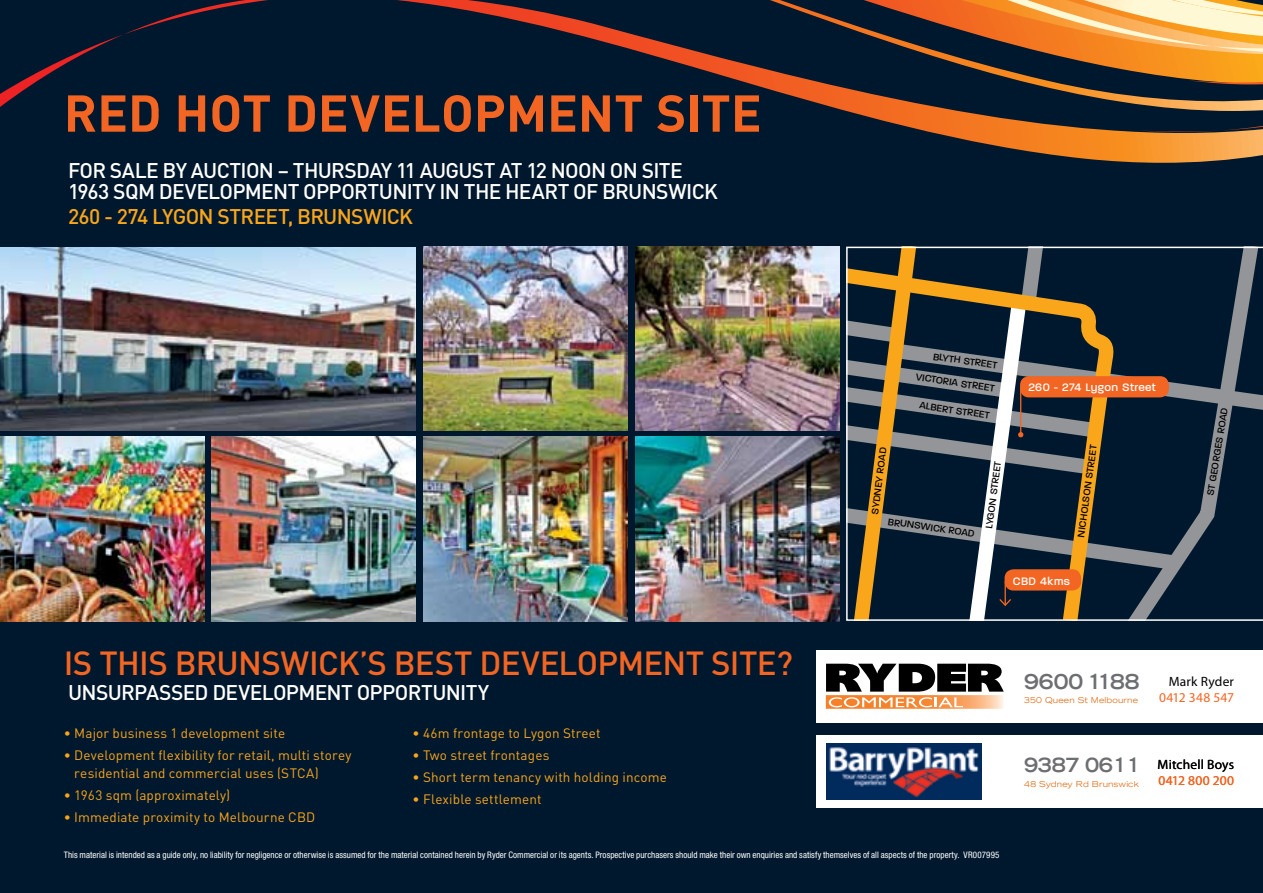
<style>
.page{position:relative;width:1263px;height:893px;background:#00182d}
.page>*{position:absolute;margin:0;border:0;box-sizing:border-box;transform-origin:0 0}
.t1{font:700 51px "DIN";color:#f26522}
.t2{font:500 33px "DIN";letter-spacing:-.02em;color:#f26522}
.t3{font:500 21px "DIN";letter-spacing:-.035em;color:#fff}
.t4{font:500 21px "DIN";letter-spacing:-.03em;color:#faa61a}
.t5{font:700 expanded 20.4px "Trade Gothic LH";color:#6d6e71}
.t6{font:700 expanded 19.5px "Trade Gothic LH";letter-spacing:-.02em;color:#6d6e71}
.t7{font:500 14.55px "Paralucent";letter-spacing:.03em;color:#fff}
.t8{font:13.5px/18px "DIN";letter-spacing:.01em;color:#faa61a}
.t9{font:13.5px "Myriad Pro";letter-spacing:.015em;color:#000}
.t10{font:13.5px "Myriad Pro";letter-spacing:.02em;color:#f26522}
.t11{font:500 12.9px "Paralucent";color:#000}
.t12{font:condensed 9px "Helvetica Neue";letter-spacing:.005em;color:#fff}
.t13{font:expanded 8.1px "Trade Gothic LH";letter-spacing:.015em;color:#de7726}
</style>
<div class="page">
<svg style="left:832px;top:107px;width:431px;height:56px"></svg>
<svg style="left:0;top:0;width:1263px;height:107px"></svg>
<svg style="left:846px;top:247px;width:417px;height:374px"></svg>
<img style="left:0;top:247px;width:416px;height:184px">
<img style="left:635px;top:437px;width:204px;height:184px">
<img style="left:212px;top:437px;width:204px;height:184px">
<img style="left:423px;top:437px;width:205px;height:184px">
<img style="left:0;top:437px;width:204px;height:184px">
<img style="left:635px;top:247px;width:204px;height:184px">
<img style="left:423px;top:247px;width:205px;height:184px">
<div style="left:816px;top:650px;width:447px;height:72px;background:#fff"></div>
<div style="left:816px;top:736px;width:447px;height:72px;background:#fff"></div>
<svg style="left:826px;top:707px;width:177px;height:2px"></svg>
<svg style="left:826px;top:664px;width:178px;height:43px"></svg>
<img style="left:826px;top:744px;width:155px;height:55px">
<h1 class="t1" style="left:64px;top:80px;width:699px">RED HOT DEVELOPMENT SITE</h1>
<h3 class="t3" style="left:68px;top:157px;width:404px">FOR SALE BY AUCTION – THURSDAY 11 AUGUST</h3>
<h3 class="t3" style="left:499px;top:157px;width:66px">AT 12 NOON</h3>
<h3 class="t3" style="left:610px;top:157px;width:43px">ON SITE</h3>
<h3 class="t3" style="left:68px;top:178px;width:207px">1963 SQM DEVELOPMENT</h3>
<h3 class="t3" style="left:303px;top:178px;width:51px">OPPORTUNITY</h3>
<h3 class="t3" style="left:440px;top:178px;width:93px">IN THE HEART</h3>
<h3 class="t3" style="left:573px;top:178px;width:56px">OF BRUNS</h3>
<h3 class="t3" style="left:668px;top:178px;width:51px">WICK</h3>
<h3 class="t4" style="left:68px;top:203px;width:175px">260 - 274 LYGON STREET</h3>
<h3 class="t4" style="left:288px;top:203px;width:37px">, BRUNS</h3>
<h3 class="t4" style="left:363px;top:203px;width:51px">WICK</h3>
<p class="t11" style="left:934px;top:349px;width:66px;rotate:8deg">BLYTH STREET</p>
<p class="t11" style="left:920px;top:398px;width:72px;rotate:8deg">ALBERT STREET</p>
<p class="t11" style="left:917px;top:370px;width:81px;rotate:8deg">VICTORIA STREET</p>
<p class="t11" style="left:868px;top:513px;width:69px;rotate:-83deg">SYDNEY ROAD</p>
<p class="t11" style="left:889px;top:515px;width:89px;rotate:8deg">BRUNSWICK ROAD</p>
<p class="t11" style="left:982px;top:527px;width:69px;rotate:-82deg">LYGON STREET</p>
<p class="t7" style="left:1028px;top:380px;width:129px">260 - 274 Lygon Street</p>
<p class="t11" style="left:1074px;top:536px;width:95px;rotate:-82deg">NICHOLSON STREET</p>
<p class="t7" style="left:1013px;top:573px;width:59px">CBD 4kms</p>
<p class="t11" style="left:1203px;top:494px;width:90px;rotate:-81deg">ST GEORGES ROAD</p>
<h2 class="t2" style="left:64px;top:642px;width:154px">IS THIS BRUNS</h2>
<h2 class="t2" style="left:281px;top:642px;width:133px">WICK’S BEST</h2>
<h2 class="t2" style="left:479px;top:642px;width:184px">DEVELOPMENT</h2>
<h2 class="t2" style="left:711px;top:642px;width:17px">SITE</h2>
<h2 class="t2" style="left:776px;top:642px;width:18px">?</h2>
<h3 class="t3" style="left:68px;top:679px;width:28px">UNSUR</h3>
<h3 class="t3" style="left:134px;top:679px;width:25px">PASSE</h3>
<h3 class="t3" style="left:195px;top:679px;width:133px">D DEVELOPMENT</h3>
<h3 class="t3" style="left:357px;top:679px;width:51px">OPPORTUNITY</h3>
<p class="t8" style="left:64px;top:724px;width:223px">• Major business 1 development site</p>
<p class="t8" style="left:74px;top:746px;width:279px;text-indent:-11px">• Development flexibility for retail, multi storey residential and commercial uses (STCA)</p>
<p class="t8" style="left:64px;top:786px;width:168px">• 1963 sqm (approximately)</p>
<p class="t8" style="left:64px;top:808px;width:253px">• Immediate proximity to Melbourne CBD</p>
<p class="t8" style="left:412px;top:724px;width:190px">• 46m frontage to Lygon Street</p>
<p class="t8" style="left:412px;top:746px;width:138px">• Two street frontages</p>
<p class="t8" style="left:412px;top:768px;width:256px">• Short term tenancy with holding income</p>
<p class="t8" style="left:412px;top:790px;width:131px">• Flexible settlement</p>
<p class="t12" style="left:64px;top:849px;width:937px">This material is intended as a guide only, no liability for negligence or otherwise is assumed for the material contained herein by Ryder Commercial or its agents. Prospective purchasers should make their own enquiries and satisfy themselves of all aspects of the property. VR007995</p>
<h3 class="t5" style="left:1024px;top:669px;width:117px">9600 1188</h3>
<p class="t13" style="left:1024px;top:694px;width:115px">350 Queen St Melbourne</p>
<p class="t9" style="left:1169px;top:673px;width:67px">Mark Ryder</p>
<p class="t10" style="left:1159px;top:689px;width:77px">0412 348 547</p>
<h3 class="t6" style="left:1024px;top:753px;width:118px">9387 0611</h3>
<p class="t13" style="left:1024px;top:778px;width:116px">48 Sydney Rd Brunswick</p>
<p class="t9" style="left:1157px;top:756px;width:78px">Mitchell Boys</p>
<p class="t10" style="left:1158px;top:772px;width:77px">0412 800 200</p>
</div>
